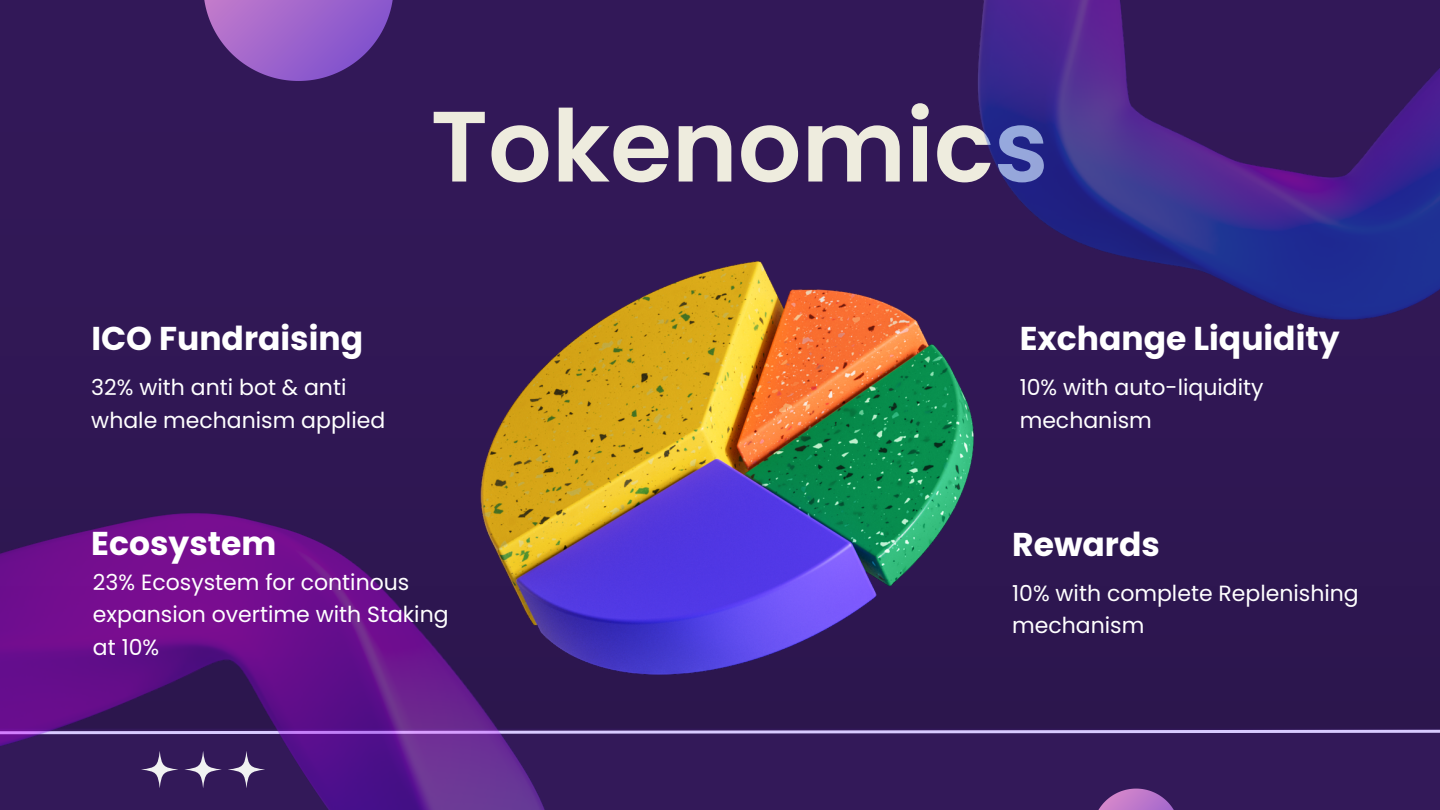
<style>
.page{position:relative;width:1440px;height:810px;background:#331959}
.page>*{position:absolute;margin:0;border:0;box-sizing:border-box;transform-origin:0 0}
.t1{font:600 99.9px "Poppins";color:#eeecde}
.t2{font:700 33px "Poppins";color:#fff}
.t3{font:22px/32.2px "Poppins";color:#fff}
</style>
<div class="page">
<svg style="left:566px;top:261px;width:874px;height:467px"></svg>
<svg style="left:566px;top:729px;width:874px;height:5px"></svg>
<img style="left:974px;top:0;width:466px;height:319px">
<svg style="left:1098px;top:789px;width:76px;height:21px"></svg>
<svg style="left:204px;top:0;width:189px;height:81px"></svg>
<img style="left:0;top:513px;width:566px;height:297px">
<svg style="left:141px;top:751px;width:37px;height:37px"></svg>
<svg style="left:184px;top:751px;width:38px;height:37px"></svg>
<svg style="left:228px;top:751px;width:37px;height:37px"></svg>
<img style="left:480px;top:262px;width:494px;height:412px">
<p class="t1" style="left:430px;top:77px;width:619px">Tokenomics</p>
<p class="t2" style="left:91px;top:315px;width:273px">ICO Fundraising</p>
<p class="t2" style="left:1020px;top:315px;width:321px">Exchange Liquidity</p>
<p class="t3" style="left:91px;top:372px;width:295px">32% with anti bot &amp; anti whale mechanism applied</p>
<p class="t3" style="left:1020px;top:372px;width:245px">10% with auto-liquidity mechanism</p>
<p class="t2" style="left:91px;top:521px;width:187px">Ecosystem</p>
<p class="t2" style="left:1012px;top:521px;width:149px">Rewards</p>
<p class="t3" style="left:93px;top:566px;width:357px">23% Ecosystem for continous expansion overtime with Staking at 10%</p>
<p class="t3" style="left:1012px;top:577px;width:348px">10% with complete Replenishing mechanism</p>
</div>
